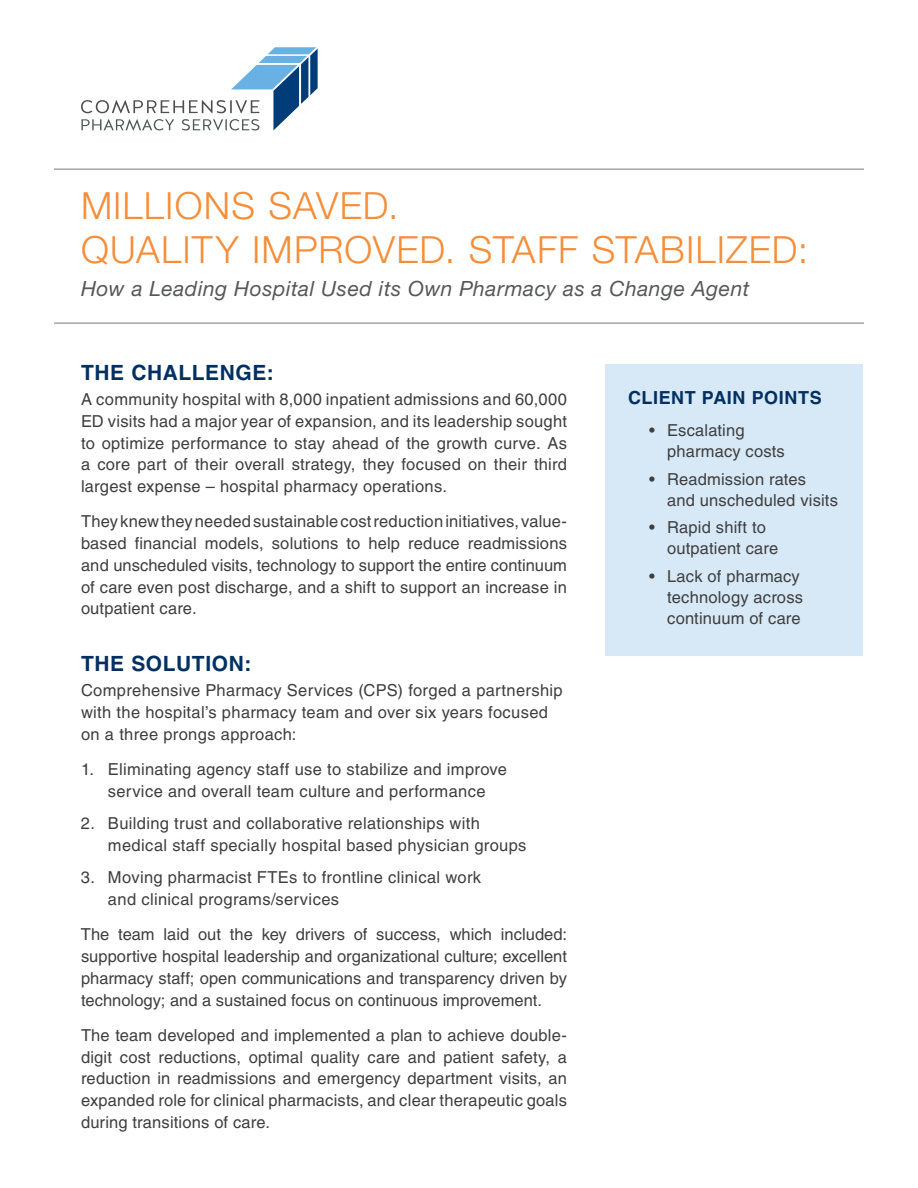
<style>
.page{position:relative;width:918px;height:1188px;background:#fff}
.page>*{position:absolute;margin:0;border:0;box-sizing:border-box;transform-origin:0 0}
.t1{font:300 37.5px/43.5px "Helvetica Neue LT Std";letter-spacing:.03em;color:#f68d38}
.t2{font:italic 21px "Helvetica Neue LT Std";letter-spacing:.025em;color:#57585a}
.t3{font:700 21px "Helvetica LT Std";letter-spacing:.03em;color:#003062}
.t4{font:700 18px "Helvetica LT Std";letter-spacing:.03em;color:#003062}
.t5{font:16.5px/21.8px "Helvetica LT Std";letter-spacing:.015em;color:#3e3e3f}
</style>
<div class="page">
<svg style="left:81px;top:47px;width:237px;height:83px"></svg>
<hr style="left:54px;top:323px;width:810px;height:1px;background:#76787b">
<hr style="left:54px;top:169px;width:810px;height:1px;background:#76787b">
<div style="left:605px;top:364px;width:258px;height:292px;background:#d7e8f6"></div>
<h1 class="t1" style="left:81px;top:184px;width:729px">MILLIONS SAVED.<br>QUALITY IMPROVED. STAFF STABILIZED:</h1>
<p class="t2" style="left:81px;top:276px;width:670px">How a Leading Hospital Used its Own Pharmacy as a Change Agent</p>
<p class="t3" style="left:81px;top:359px;width:194px">THE CHALLENGE:</p>
<p class="t5" style="left:81px;top:388px;width:488px;text-align:justify">A community hospital with 8,000 inpatient admissions and 60,000<br>ED visits had a major year of expansion, and its leadership sought to optimize performance to stay ahead of the growth curve. As a core part of their overall strategy, they focused on their third largest expense – hospital pharmacy operations.</p>
<p class="t5" style="left:81px;top:511px;width:487px;text-align:justify">They knew they needed sustainable cost reduction initiatives, value&shy;based financial models, solutions to help reduce readmissions and unscheduled visits, technology to support the entire continuum of care even post discharge, and a shift to support an increase in outpatient care.</p>
<p class="t3" style="left:81px;top:650px;width:172px">THE SOLUTION:</p>
<p class="t5" style="left:81px;top:679px;width:483px">Comprehensive Pharmacy Services (CPS) forged a partnership with the hospital’s pharmacy team and over six years focused on a three prongs approach:</p>
<p class="t5" style="left:81px;top:758px;width:428px;text-align:center">1. Eliminating agency staff use to stabilize and improve service and overall team culture and performance</p>
<p class="t5" style="left:108px;top:812px;width:420px;text-indent:-27px">2. Building trust and collaborative relationships with medical staff specially hospital based physician groups</p>
<p class="t5" style="left:108px;top:867px;width:375px;text-indent:-27px">3. Moving pharmacist FTEs to frontline clinical work and clinical programs/services</p>
<p class="t5" style="left:81px;top:924px;width:488px;text-align:justify">The team laid out the key drivers of success, which included: supportive hospital leadership and organizational culture; excellent pharmacy staff; open communications and transparency driven by technology; and a sustained focus on continuous improvement.</p>
<p class="t5" style="left:81px;top:1024px;width:488px;text-align:justify">The team developed and implemented a plan to achieve double&shy;digit cost reductions, optimal quality care and patient safety, a reduction in readmissions and emergency department visits, an expanded role for clinical pharmacists, and clear therapeutic goals during transitions of care.</p>
<p class="t4" style="left:628px;top:387px;width:195px">CLIENT PAIN POINTS</p>
<p class="t5" style="left:667px;top:420px;width:119px;line-height:21px;text-indent:-18px">• Escalating pharmacy costs</p>
<p class="t5" style="left:667px;top:468px;width:172px;line-height:21px;text-indent:-18px">• Readmission rates and unscheduled visits</p>
<p class="t5" style="left:667px;top:517px;width:113px;line-height:21px;text-indent:-18px">• Rapid shift to outpatient care</p>
<p class="t5" style="left:667px;top:566px;width:137px;line-height:21px;text-indent:-18px">• Lack of pharmacy technology across continuum of care</p>
</div>
